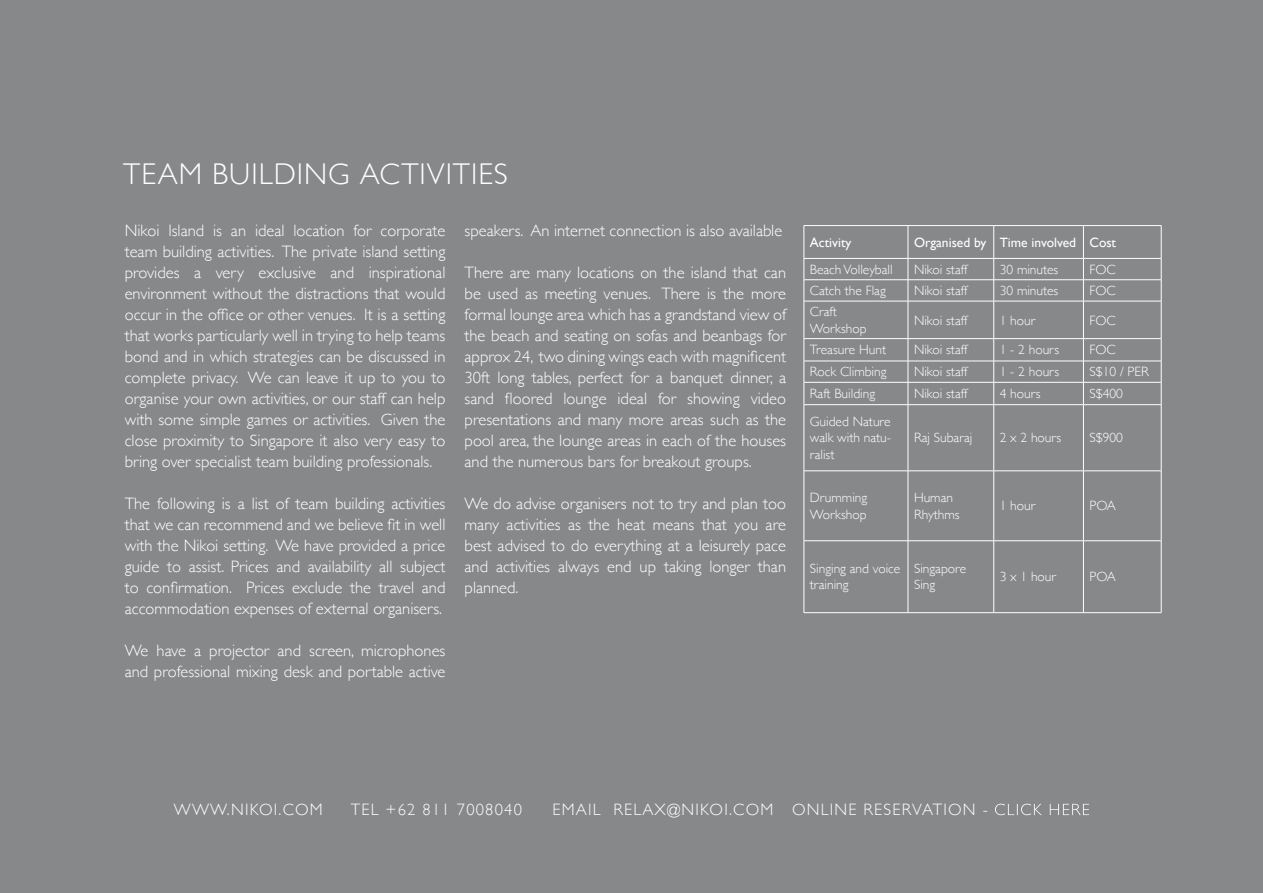
<style>
.page{position:relative;width:1263px;height:893px;background:#86888a}
.page>*{position:absolute;margin:0;border:0;box-sizing:border-box;transform-origin:0 0}
.t1{font:300 30px "Gill Sans";letter-spacing:.03em;color:#fff}
.t2{font:300 16.5px/21px "Gill Sans";color:#fff;text-align:justify}
.t3{font:300 16.5px "Gill Sans";letter-spacing:.075em;color:#fff}
.t4{font:300 13.5px/16.2px "Gill Sans";color:#fff}
.t5{font:13.5px "Gill Sans";color:#fff}
</style>
<div class="page">
<hr style="left:804px;top:225px;width:104px;height:1px;background:#fff">
<hr style="left:804px;top:226px;width:1px;height:32px;background:#fff">
<hr style="left:908px;top:225px;width:86px;height:1px;background:#fff">
<hr style="left:908px;top:226px;width:1px;height:32px;background:#fff">
<hr style="left:994px;top:225px;width:89px;height:1px;background:#fff">
<hr style="left:993px;top:226px;width:1px;height:32px;background:#fff">
<hr style="left:1083px;top:225px;width:78px;height:1px;background:#fff">
<hr style="left:1083px;top:226px;width:1px;height:32px;background:#fff">
<hr style="left:1161px;top:226px;width:1px;height:32px;background:#fff">
<hr style="left:804px;top:258px;width:104px;height:1px;background:#fff">
<hr style="left:908px;top:258px;width:86px;height:1px;background:#fff">
<hr style="left:994px;top:258px;width:89px;height:1px;background:#fff">
<hr style="left:1083px;top:258px;width:78px;height:1px;background:#fff">
<hr style="left:804px;top:279px;width:104px;height:1px;background:#fff">
<svg style="left:804px;top:259px;width:1px;height:42px"></svg>
<hr style="left:908px;top:279px;width:86px;height:1px;background:#fff">
<svg style="left:908px;top:259px;width:1px;height:42px"></svg>
<hr style="left:994px;top:279px;width:89px;height:1px;background:#fff">
<svg style="left:993px;top:259px;width:1px;height:42px"></svg>
<hr style="left:1083px;top:279px;width:78px;height:1px;background:#fff">
<svg style="left:1083px;top:259px;width:1px;height:42px"></svg>
<svg style="left:1161px;top:259px;width:1px;height:42px"></svg>
<hr style="left:804px;top:301px;width:104px;height:1px;background:#fff">
<hr style="left:804px;top:301px;width:1px;height:37px;background:#fff">
<hr style="left:908px;top:301px;width:86px;height:1px;background:#fff">
<hr style="left:908px;top:301px;width:1px;height:37px;background:#fff">
<hr style="left:994px;top:301px;width:89px;height:1px;background:#fff">
<hr style="left:993px;top:301px;width:1px;height:37px;background:#fff">
<hr style="left:1083px;top:301px;width:78px;height:1px;background:#fff">
<hr style="left:1083px;top:301px;width:1px;height:37px;background:#fff">
<hr style="left:1161px;top:301px;width:1px;height:37px;background:#fff">
<hr style="left:804px;top:338px;width:104px;height:1px;background:#fff">
<hr style="left:908px;top:338px;width:86px;height:1px;background:#fff">
<hr style="left:994px;top:338px;width:89px;height:1px;background:#fff">
<hr style="left:1083px;top:338px;width:78px;height:1px;background:#fff">
<hr style="left:804px;top:361px;width:104px;height:1px;background:#fff">
<hr style="left:908px;top:361px;width:86px;height:1px;background:#fff">
<hr style="left:994px;top:361px;width:89px;height:1px;background:#fff">
<hr style="left:1083px;top:361px;width:78px;height:1px;background:#fff">
<hr style="left:804px;top:382px;width:104px;height:1px;background:#fff">
<svg style="left:804px;top:339px;width:1px;height:65px"></svg>
<hr style="left:908px;top:382px;width:86px;height:1px;background:#fff">
<svg style="left:908px;top:339px;width:1px;height:65px"></svg>
<hr style="left:994px;top:382px;width:89px;height:1px;background:#fff">
<svg style="left:993px;top:339px;width:1px;height:65px"></svg>
<hr style="left:1083px;top:382px;width:78px;height:1px;background:#fff">
<svg style="left:1083px;top:339px;width:1px;height:65px"></svg>
<svg style="left:1161px;top:339px;width:1px;height:65px"></svg>
<hr style="left:804px;top:404px;width:104px;height:1px;background:#fff">
<hr style="left:804px;top:405px;width:1px;height:66px;background:#fff">
<hr style="left:908px;top:404px;width:86px;height:1px;background:#fff">
<hr style="left:908px;top:405px;width:1px;height:66px;background:#fff">
<hr style="left:994px;top:404px;width:89px;height:1px;background:#fff">
<hr style="left:993px;top:405px;width:1px;height:66px;background:#fff">
<hr style="left:1083px;top:404px;width:78px;height:1px;background:#fff">
<hr style="left:1083px;top:405px;width:1px;height:66px;background:#fff">
<hr style="left:1161px;top:405px;width:1px;height:66px;background:#fff">
<hr style="left:804px;top:471px;width:104px;height:1px;background:#fff">
<hr style="left:804px;top:471px;width:1px;height:70px;background:#fff">
<hr style="left:908px;top:471px;width:86px;height:1px;background:#fff">
<hr style="left:908px;top:471px;width:1px;height:70px;background:#fff">
<hr style="left:994px;top:471px;width:89px;height:1px;background:#fff">
<hr style="left:993px;top:471px;width:1px;height:70px;background:#fff">
<hr style="left:1083px;top:471px;width:78px;height:1px;background:#fff">
<hr style="left:1083px;top:471px;width:1px;height:70px;background:#fff">
<hr style="left:1161px;top:471px;width:1px;height:70px;background:#fff">
<hr style="left:804px;top:540px;width:104px;height:1px;background:#fff">
<hr style="left:804px;top:541px;width:1px;height:71px;background:#fff">
<hr style="left:908px;top:540px;width:86px;height:1px;background:#fff">
<hr style="left:908px;top:541px;width:1px;height:71px;background:#fff">
<hr style="left:994px;top:540px;width:89px;height:1px;background:#fff">
<hr style="left:993px;top:541px;width:1px;height:71px;background:#fff">
<hr style="left:1083px;top:540px;width:78px;height:1px;background:#fff">
<hr style="left:1083px;top:541px;width:1px;height:71px;background:#fff">
<hr style="left:1161px;top:541px;width:1px;height:71px;background:#fff">
<hr style="left:804px;top:612px;width:104px;height:1px;background:#fff">
<hr style="left:908px;top:612px;width:86px;height:1px;background:#fff">
<hr style="left:994px;top:612px;width:89px;height:1px;background:#fff">
<hr style="left:1083px;top:612px;width:78px;height:1px;background:#fff">
<svg style="left:995px;top:804px;width:94px;height:11px"></svg>
<h1 class="t1" style="left:123px;top:157px;width:386px">TEAM BUILDING ACTIVITIES</h1>
<p class="t2" style="left:125px;top:220px;width:322px">Nikoi Island is an ideal location for corporate team building activities. The private island setting provides a very exclusive and inspirational environment without the distractions that would occur in the office or other venues. It is a setting that works particularly well in trying to help teams bond and in which strategies can be discussed in complete privacy. We can leave it up to you to organise your own activities, or our staff can help with some simple games or activities. Given the close proximity to Singapore it also very easy to bring over specialist team building professionals.</p>
<p class="t2" style="left:125px;top:493px;width:322px">The following is a list of team building activities that we can recommend and we believe fit in well with the Nikoi setting. We have provided a price guide to assist. Prices and availability all subject to confirmation. Prices exclude the travel and accommodation expenses of external organisers.</p>
<p class="t2" style="left:125px;top:640px;width:322px">We have a projector and screen, microphones and professional mixing desk and portable active</p>
<p class="t2" style="left:465px;top:220px;width:319px">speakers. An internet connection is also available</p>
<p class="t2" style="left:465px;top:262px;width:323px">There are many locations on the island that can be used as meeting venues. There is the more formal lounge area which has a grandstand view of the beach and seating on sofas and beanbags for approx 24, two dining wings each with magnificent 30ft long tables, perfect for a banquet dinner, a sand floored lounge ideal for showing video presentations and many more areas such as the pool area, the lounge areas in each of the houses and the numerous bars for breakout groups.</p>
<p class="t2" style="left:465px;top:493px;width:323px">We do advise organisers not to try and plan too many activities as the heat means that you are best advised to do everything at a leisurely pace and activities always end up taking longer than planned.</p>
<p class="t5" style="left:810px;top:234px;width:43px">Activity</p>
<p class="t5" style="left:914px;top:234px;width:204px">Organised by Time involved Cost</p>
<p class="t4" style="left:810px;top:261px;width:84px">Beach Volleyball</p>
<p class="t4" style="left:914px;top:261px;width:55px">Nikoi staff</p>
<p class="t4" style="left:1000px;top:261px;width:60px">30 minutes</p>
<p class="t4" style="left:1089px;top:261px;width:28px">FOC</p>
<p class="t4" style="left:810px;top:282px;width:77px">Catch the Flag</p>
<p class="t4" style="left:914px;top:282px;width:55px">Nikoi staff</p>
<p class="t4" style="left:1000px;top:282px;width:60px">30 minutes</p>
<p class="t4" style="left:1089px;top:282px;width:28px">FOC</p>
<p class="t4" style="left:810px;top:304px;width:58px">Craft<br>Workshop</p>
<p class="t4" style="left:914px;top:312px;width:55px">Nikoi staff</p>
<p class="t4" style="left:1000px;top:312px;width:37px">1 hour</p>
<p class="t4" style="left:1089px;top:312px;width:28px">FOC</p>
<p class="t4" style="left:810px;top:342px;width:78px">Treasure Hunt</p>
<p class="t4" style="left:914px;top:342px;width:55px">Nikoi staff</p>
<p class="t4" style="left:1000px;top:342px;width:61px">1 - 2 hours</p>
<p class="t4" style="left:1089px;top:342px;width:28px">FOC</p>
<p class="t4" style="left:810px;top:364px;width:78px">Rock Climbing</p>
<p class="t4" style="left:914px;top:364px;width:55px">Nikoi staff</p>
<p class="t4" style="left:1000px;top:364px;width:61px">1 - 2 hours</p>
<p class="t4" style="left:1089px;top:364px;width:61px">S$10 / PER</p>
<p class="t4" style="left:810px;top:386px;width:67px">Raft Building</p>
<p class="t4" style="left:914px;top:386px;width:55px">Nikoi staff</p>
<p class="t4" style="left:1000px;top:386px;width:42px">4 hours</p>
<p class="t4" style="left:1089px;top:386px;width:35px">S$400</p>
<p class="t4" style="left:810px;top:414px;width:83px;text-align:justify">Guided Nature walk with natu&shy;ralist</p>
<p class="t4" style="left:914px;top:430px;width:60px">Raj Subaraj</p>
<p class="t4" style="left:1000px;top:430px;width:63px">2 x 2 hours</p>
<p class="t4" style="left:1089px;top:430px;width:35px">S$900</p>
<p class="t4" style="left:810px;top:490px;width:59px">Drumming<br>Workshop</p>
<p class="t4" style="left:914px;top:490px;width:47px">Human<br>Rhythms</p>
<p class="t4" style="left:1000px;top:498px;width:37px">1 hour</p>
<p class="t4" style="left:1089px;top:498px;width:28px">POA</p>
<p class="t4" style="left:810px;top:561px;width:92px">Singing and voice training</p>
<p class="t4" style="left:914px;top:561px;width:54px">Singapore<br>Sing</p>
<p class="t4" style="left:1000px;top:569px;width:58px">3 x 1 hour</p>
<p class="t4" style="left:1089px;top:569px;width:28px">POA</p>
<p class="t3" style="left:174px;top:800px;width:150px">WWW.NIKOI.COM</p>
<p class="t3" style="left:351px;top:800px;width:173px">TEL +62 811 7008040</p>
<p class="t3" style="left:552px;top:800px;width:437px">EMAIL RELAX@NIKOI.COM ONLINE RESERVATION -</p>
</div>
